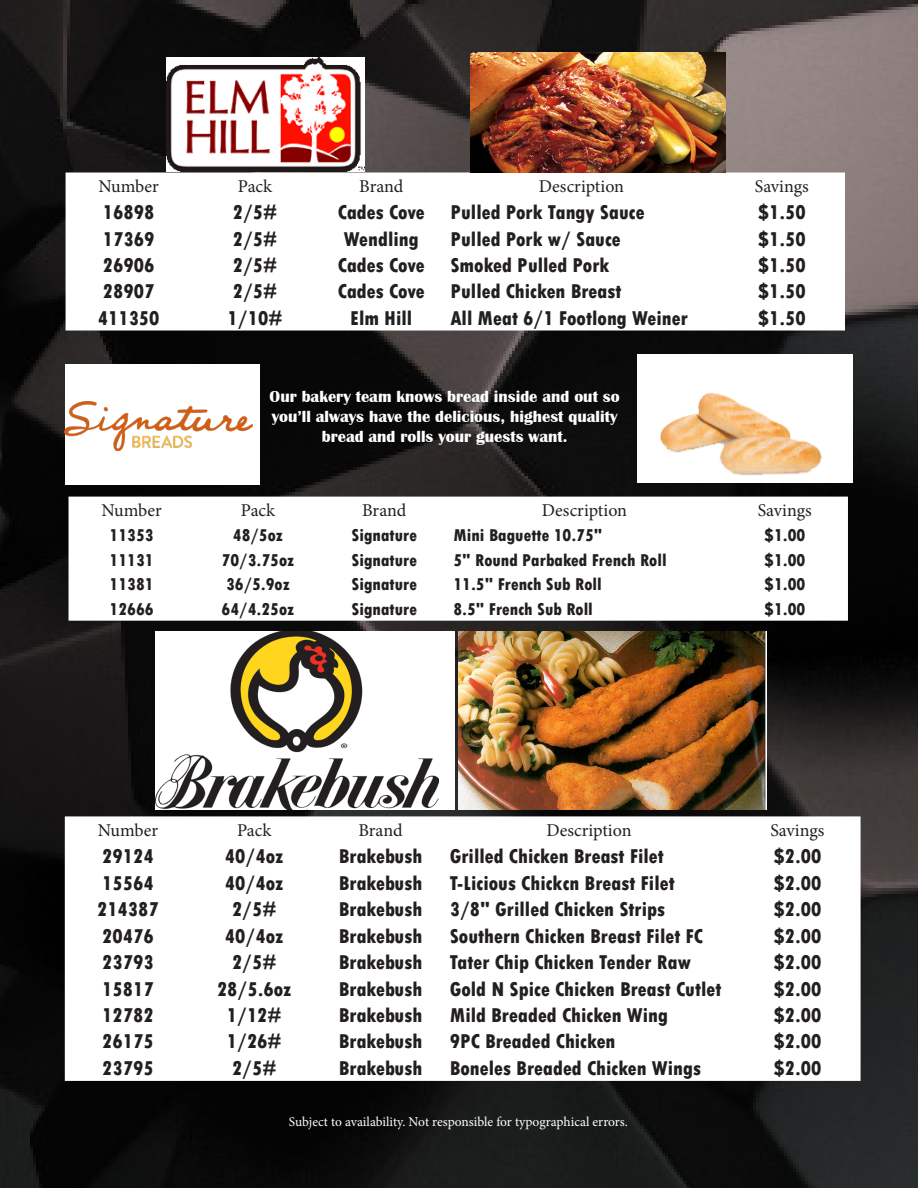
<style>
.page{position:relative;width:918px;height:1188px;background:#fff}
.page>*{position:absolute;margin:0;border:0;box-sizing:border-box;transform-origin:0 0}
.t1{font:800 condensed 21px "Tw Cen";color:#231f20}
.t2{font:800 condensed 18px "Tw Cen";color:#231f20}
.t3{font:18px "Minion Pro";color:#231f20}
.t4{font:700 16.5px/19.8px "Britannic";color:#fff;text-align:center}
.t5{font:13.5px "Minion Pro";color:#fff}
</style>
<div class="page">
<img style="left:0;top:0;width:918px;height:1188px">
<svg style="left:66px;top:173px;width:779px;height:105px"></svg>
<svg style="left:69px;top:497px;width:779px;height:124px"></svg>
<svg style="left:65px;top:816px;width:796px;height:265px"></svg>
<img style="left:167px;top:57px;width:197px;height:114px">
<img style="left:471px;top:52px;width:254px;height:121px">
<div style="left:65px;top:365px;width:195px;height:120px;background:#fff"></div>
<img style="left:65px;top:402px;width:187px;height:49px">
<div style="left:637px;top:355px;width:215px;height:128px;background:#fff"></div>
<img style="left:660px;top:392px;width:162px;height:83px">
<svg style="left:66px;top:278px;width:779px;height:53px"></svg>
<div style="left:156px;top:632px;width:299px;height:178px;background:#fff"></div>
<img style="left:156px;top:632px;width:282px;height:178px">
<img style="left:458px;top:632px;width:308px;height:178px">
<p class="t3" style="left:98px;top:174px;width:62px">Number</p>
<p class="t3" style="left:238px;top:174px;width:36px">Pack</p>
<p class="t3" style="left:359px;top:174px;width:46px">Brand</p>
<p class="t3" style="left:539px;top:174px;width:87px">Description</p>
<p class="t3" style="left:755px;top:174px;width:56px">Savings</p>
<p class="t1" style="left:103px;top:200px;width:53px">16898</p>
<p class="t1" style="left:233px;top:200px;width:46px">2/5#</p>
<p class="t1" style="left:338px;top:200px;width:88px">Cades Cove</p>
<p class="t1" style="left:450px;top:200px;width:196px">Pulled Pork Tangy Sauce</p>
<p class="t1" style="left:758px;top:200px;width:49px">$1.50</p>
<p class="t1" style="left:103px;top:227px;width:53px">17369</p>
<p class="t1" style="left:233px;top:227px;width:46px">2/5#</p>
<p class="t1" style="left:344px;top:227px;width:76px">Wendling</p>
<p class="t1" style="left:450px;top:227px;width:172px">Pulled Pork w/ Sauce</p>
<p class="t1" style="left:758px;top:227px;width:49px">$1.50</p>
<p class="t1" style="left:103px;top:253px;width:53px">26906</p>
<p class="t1" style="left:233px;top:253px;width:46px">2/5#</p>
<p class="t1" style="left:338px;top:253px;width:88px">Cades Cove</p>
<p class="t1" style="left:450px;top:253px;width:161px">Smoked Pulled Pork</p>
<p class="t1" style="left:758px;top:253px;width:49px">$1.50</p>
<p class="t1" style="left:103px;top:279px;width:53px">28907</p>
<p class="t1" style="left:233px;top:279px;width:46px">2/5#</p>
<p class="t1" style="left:338px;top:279px;width:88px">Cades Cove</p>
<p class="t1" style="left:450px;top:279px;width:173px">Pulled Chicken Breast</p>
<p class="t1" style="left:758px;top:279px;width:49px">$1.50</p>
<p class="t1" style="left:98px;top:305px;width:63px">411350</p>
<p class="t1" style="left:228px;top:305px;width:56px">1/10#</p>
<p class="t1" style="left:350px;top:305px;width:64px">Elm Hill</p>
<p class="t1" style="left:450px;top:305px;width:239px">All Meat 6/1 Footlong Weiner</p>
<p class="t1" style="left:758px;top:305px;width:49px">$1.50</p>
<p class="t4" style="left:270px;top:387px;width:352px">Our bakery team knows bread inside and out so you’ll always have the delicious, highest quality bread and rolls your guests want.</p>
<p class="t3" style="left:101px;top:498px;width:62px">Number</p>
<p class="t3" style="left:241px;top:498px;width:36px">Pack</p>
<p class="t3" style="left:362px;top:498px;width:46px">Brand</p>
<p class="t3" style="left:542px;top:498px;width:87px">Description</p>
<p class="t3" style="left:758px;top:498px;width:56px">Savings</p>
<p class="t2" style="left:110px;top:525px;width:46px">11353</p>
<p class="t2" style="left:233px;top:525px;width:52px">48/5oz</p>
<p class="t2" style="left:352px;top:525px;width:67px">Signature</p>
<p class="t2" style="left:453px;top:525px;width:151px">Mini Baguette 10.75"</p>
<p class="t2" style="left:764px;top:525px;width:43px">$1.00</p>
<p class="t2" style="left:110px;top:549px;width:46px">11131</p>
<p class="t2" style="left:222px;top:549px;width:74px">70/3.75oz</p>
<p class="t2" style="left:352px;top:549px;width:67px">Signature</p>
<p class="t2" style="left:453px;top:549px;width:215px">5" Round Parbaked French Roll</p>
<p class="t2" style="left:764px;top:549px;width:43px">$1.00</p>
<p class="t2" style="left:110px;top:574px;width:46px">11381</p>
<p class="t2" style="left:226px;top:574px;width:65px">36/5.9oz</p>
<p class="t2" style="left:352px;top:574px;width:67px">Signature</p>
<p class="t2" style="left:453px;top:574px;width:150px">11.5" French Sub Roll</p>
<p class="t2" style="left:764px;top:574px;width:43px">$1.00</p>
<p class="t2" style="left:110px;top:598px;width:46px">12666</p>
<p class="t2" style="left:222px;top:598px;width:74px">64/4.25oz</p>
<p class="t2" style="left:352px;top:598px;width:67px">Signature</p>
<p class="t2" style="left:453px;top:598px;width:141px">8.5" French Sub Roll</p>
<p class="t2" style="left:764px;top:598px;width:43px">$1.00</p>
<p class="t3" style="left:98px;top:818px;width:62px">Number</p>
<p class="t3" style="left:237px;top:818px;width:36px">Pack</p>
<p class="t3" style="left:358px;top:818px;width:46px">Brand</p>
<p class="t3" style="left:546px;top:818px;width:87px">Description</p>
<p class="t3" style="left:770px;top:818px;width:56px">Savings</p>
<p class="t1" style="left:102px;top:844px;width:53px">29124</p>
<p class="t1" style="left:225px;top:844px;width:60px">40/4oz</p>
<p class="t1" style="left:339px;top:844px;width:85px">Brakebush</p>
<p class="t1" style="left:450px;top:844px;width:216px">Grilled Chicken Breast Filet</p>
<p class="t1" style="left:773px;top:844px;width:49px">$2.00</p>
<p class="t1" style="left:102px;top:871px;width:53px">15564</p>
<p class="t1" style="left:225px;top:871px;width:60px">40/4oz</p>
<p class="t1" style="left:339px;top:871px;width:85px">Brakebush</p>
<p class="t1" style="left:450px;top:871px;width:227px">T-Licious Chickcn Breast Filet</p>
<p class="t1" style="left:773px;top:871px;width:49px">$2.00</p>
<p class="t1" style="left:97px;top:897px;width:63px">214387</p>
<p class="t1" style="left:232px;top:897px;width:46px">2/5#</p>
<p class="t1" style="left:339px;top:897px;width:85px">Brakebush</p>
<p class="t1" style="left:450px;top:897px;width:217px">3/8" Grilled Chicken Strips</p>
<p class="t1" style="left:773px;top:897px;width:49px">$2.00</p>
<p class="t1" style="left:102px;top:923px;width:53px">20476</p>
<p class="t1" style="left:225px;top:923px;width:60px">40/4oz</p>
<p class="t1" style="left:339px;top:923px;width:85px">Brakebush</p>
<p class="t1" style="left:450px;top:923px;width:255px">Southern Chicken Breast Filet FC</p>
<p class="t1" style="left:773px;top:923px;width:49px">$2.00</p>
<p class="t1" style="left:102px;top:950px;width:53px">23793</p>
<p class="t1" style="left:232px;top:950px;width:46px">2/5#</p>
<p class="t1" style="left:339px;top:950px;width:85px">Brakebush</p>
<p class="t1" style="left:450px;top:950px;width:243px">Tater Chip Chicken Tender Raw</p>
<p class="t1" style="left:773px;top:950px;width:49px">$2.00</p>
<p class="t1" style="left:102px;top:976px;width:53px">15817</p>
<p class="t1" style="left:217px;top:976px;width:76px">28/5.6oz</p>
<p class="t1" style="left:339px;top:976px;width:85px">Brakebush</p>
<p class="t1" style="left:450px;top:976px;width:273px">Gold N Spice Chicken Breast Cutlet</p>
<p class="t1" style="left:773px;top:976px;width:49px">$2.00</p>
<p class="t1" style="left:102px;top:1003px;width:53px">12782</p>
<p class="t1" style="left:227px;top:1003px;width:56px">1/12#</p>
<p class="t1" style="left:339px;top:1003px;width:85px">Brakebush</p>
<p class="t1" style="left:450px;top:1003px;width:220px">Mild Breaded Chicken Wing</p>
<p class="t1" style="left:773px;top:1003px;width:49px">$2.00</p>
<p class="t1" style="left:102px;top:1029px;width:53px">26175</p>
<p class="t1" style="left:227px;top:1029px;width:56px">1/26#</p>
<p class="t1" style="left:339px;top:1029px;width:85px">Brakebush</p>
<p class="t1" style="left:450px;top:1029px;width:167px">9PC Breaded Chicken</p>
<p class="t1" style="left:773px;top:1029px;width:49px">$2.00</p>
<p class="t1" style="left:102px;top:1056px;width:53px">23795</p>
<p class="t1" style="left:232px;top:1056px;width:46px">2/5#</p>
<p class="t1" style="left:339px;top:1056px;width:85px">Brakebush</p>
<p class="t1" style="left:450px;top:1056px;width:253px">Boneles Breaded Chicken Wings</p>
<p class="t1" style="left:773px;top:1056px;width:49px">$2.00</p>
<p class="t5" style="left:289px;top:1113px;width:341px">Subject to availability. Not responsible for typographical errors.</p>
</div>
